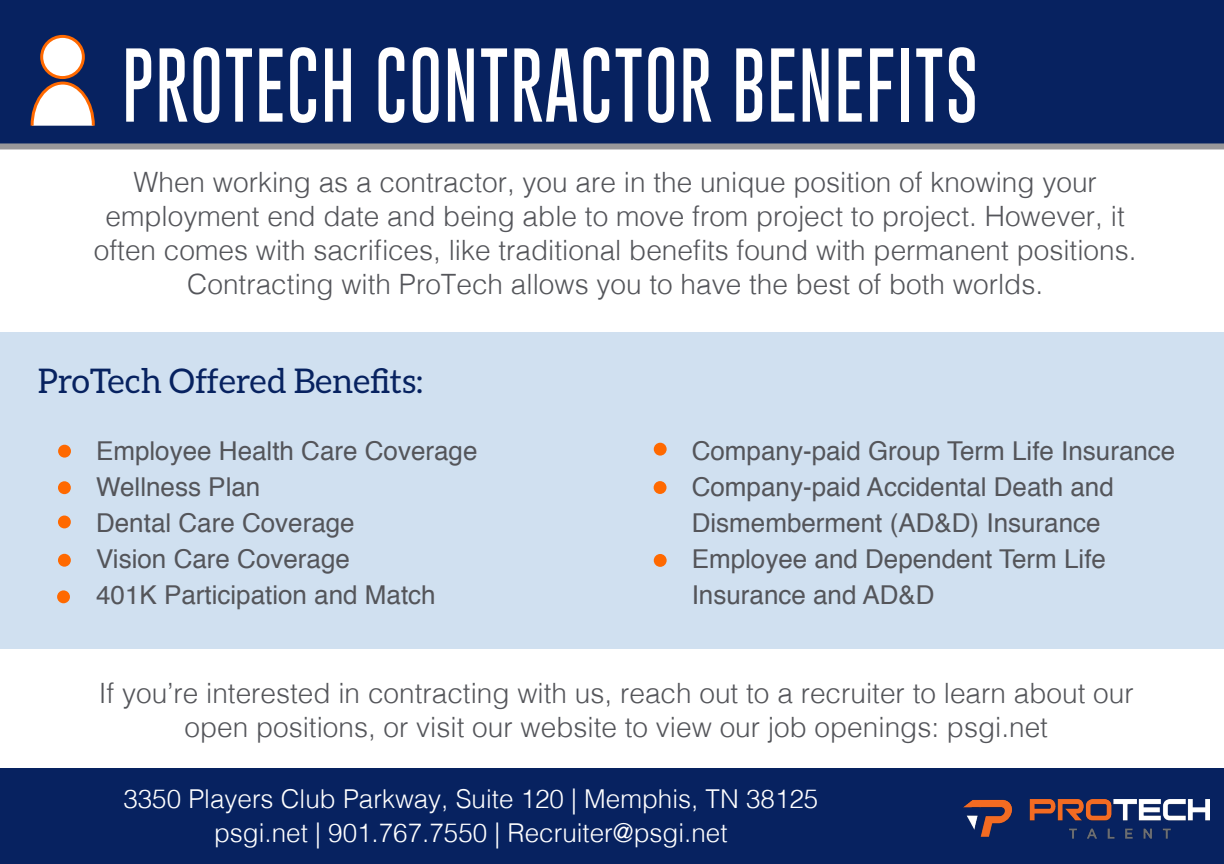
<style>
.page{position:relative;width:1224px;height:864px;background:#fff}
.page>*{position:absolute;margin:0;border:0;box-sizing:border-box;transform-origin:0 0}
.t1{font:100 76.2px "Gobold";letter-spacing:.02em;color:#fff;scale:.89 1}
.t2{font:34px "Aleo";color:#072260}
.t3{font:300 28px/34px "Helvetica";color:#54555a;text-align:center}
.t4{font:26px/36px "Helvetica";color:#54555a}
.t5{font:300 26px "Helvetica";color:#fff}
</style>
<div class="page">
<div style="left:0;top:0;width:1224px;height:145px;background:#072260"></div>
<svg style="left:30px;top:81px;width:65px;height:45px"></svg>
<div style="left:42px;top:36px;width:41px;height:42px;background:#fff;border-radius:50%"></div>
<div style="left:40px;top:35px;width:45px;height:44px;border:3px solid #ff6900;border-radius:50%"></div>
<div style="left:0;top:143px;width:1224px;height:6px;background:#99989a"></div>
<div style="left:0;top:768px;width:1224px;height:96px;background:#072260"></div>
<img style="left:964px;top:800px;width:246px;height:39px">
<div style="left:0;top:332px;width:1224px;height:316px;background:#d0e0f0"></div>
<div style="left:58px;top:445px;width:13px;height:13px;background:#ff6900;border-radius:50%"></div>
<div style="left:58px;top:481px;width:13px;height:13px;background:#ff6900;border-radius:50%"></div>
<div style="left:58px;top:516px;width:13px;height:12px;background:#ff6900;border-radius:50%"></div>
<div style="left:58px;top:554px;width:13px;height:13px;background:#ff6900;border-radius:50%"></div>
<div style="left:654px;top:443px;width:13px;height:13px;background:#ff6900;border-radius:50%"></div>
<div style="left:654px;top:481px;width:13px;height:13px;background:#ff6900;border-radius:50%"></div>
<div style="left:654px;top:554px;width:13px;height:13px;background:#ff6900;border-radius:50%"></div>
<div style="left:57px;top:590px;width:13px;height:13px;background:#ff6900;border-radius:50%"></div>
<p class="t1" style="left:122px;top:36px;width:964px">PROTECH CONTRACTOR BENEFITS</p>
<p class="t3" style="left:94px;top:164px;width:1044px">When working as a contractor, you are in the unique position of knowing your employment end date and being able to move from project to project. However, it often comes with sacrifices, like traditional benefits found with permanent positions.<br>Contracting with ProTech allows you to have the best of both worlds.</p>
<p class="t2" style="left:38px;top:362px;width:387px">ProTech Offered Benefits:</p>
<p class="t4" style="left:60px;top:434px;width:419px">• Employee Health Care Coverage</p>
<p class="t4" style="left:60px;top:470px;width:202px">• Wellness Plan</p>
<p class="t4" style="left:60px;top:506px;width:296px">• Dental Care Coverage</p>
<p class="t4" style="left:60px;top:542px;width:291px">• Vision Care Coverage</p>
<p class="t4" style="left:60px;top:578px;width:377px">• 401K Participation and Match</p>
<p class="t4" style="left:656px;top:434px;width:521px">• Company-paid Group Term Life Insurance</p>
<p class="t4" style="left:692px;top:470px;width:424px;text-indent:-36px">• Company-paid Accidental Death and<br>Dismemberment (AD&amp;D) Insurance</p>
<p class="t4" style="left:692px;top:542px;width:416px;text-indent:-36px">• Employee and Dependent Term Life<br>Insurance and AD&amp;D</p>
<p class="t3" style="left:99px;top:674px;width:1036px">If you’re interested in contracting with us, reach out to a recruiter to learn about our open positions, or visit our website to view our job openings: psgi.net</p>
<p class="t5" style="left:123px;top:777px;width:697px">3350 Players Club Parkway, Suite 120 | Memphis, TN 38125</p>
<p class="t5" style="left:214px;top:811px;width:515px">psgi.net | 901.767.7550 | Recruiter@psgi.net</p>
</div>
